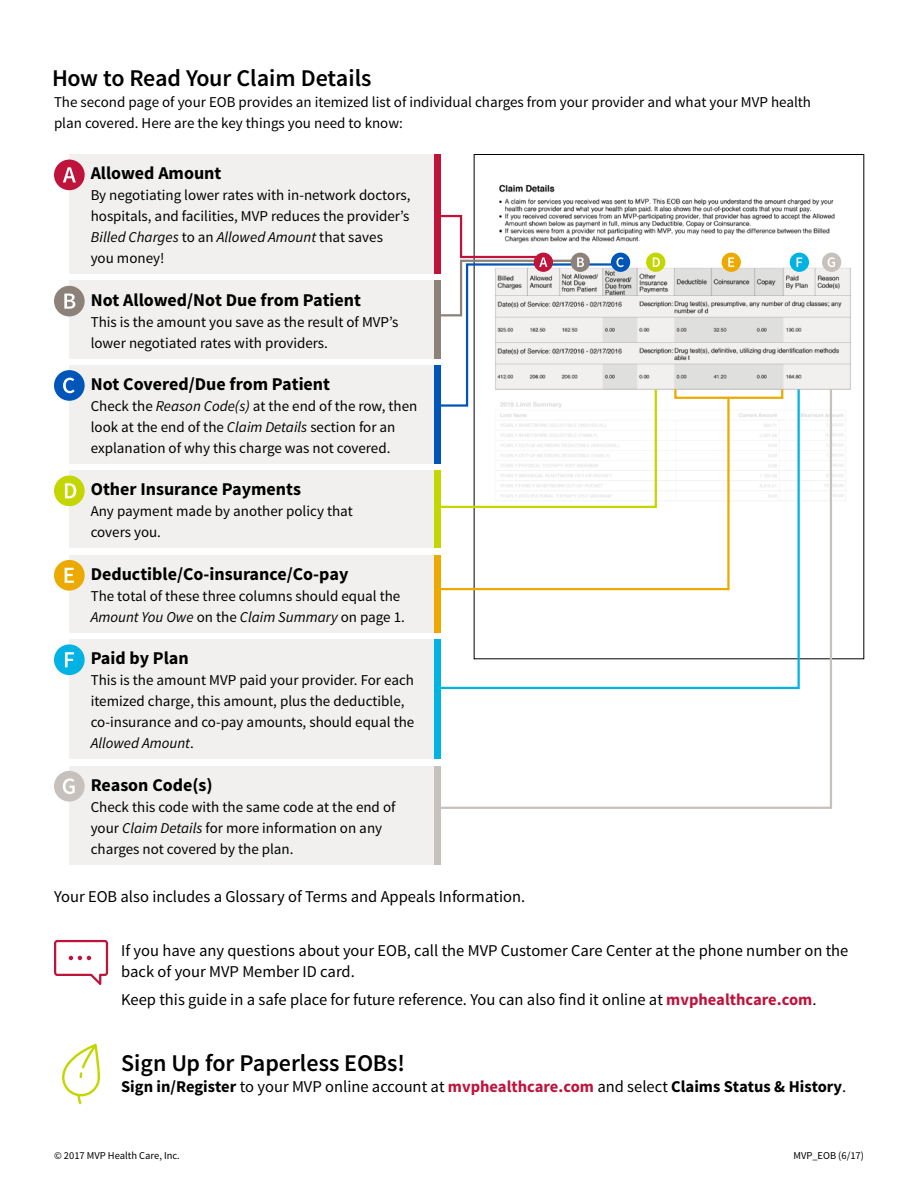
<style>
.page{position:relative;width:918px;height:1188px;background:#fff}
.page>*{position:absolute;margin:0;border:0;box-sizing:border-box;transform-origin:0 0}
.t1{font:600 24px "Source Sans Pro";color:#000}
.t2{font:700 18px "Source Sans Pro";color:#000}
.t3{font:16.5px/21px "Source Sans Pro";color:#000}
.t4{font:700 16.5px "Source Sans Pro";color:#000}
.t5{font:15px/21px "Source Sans Pro";color:#000}
.t6{font:10.5px "Source Sans Pro";color:#000}
.s1{font-style:italic}
.s2{font-weight:700;color:#be143c}
.s3{font-weight:400}
.s4{color:#be143c}
</style>
<div class="page">
<img style="left:499px;top:184px;width:352px;height:206px">
<div style="left:69px;top:639px;width:372px;height:120px;background:#f1f0ef"></div>
<svg style="left:660px;top:269px;width:190px;height:121px"></svg>
<div style="left:646px;top:253px;width:19px;height:19px;background:#c3d600;border-radius:50%"></div>
<div style="left:722px;top:253px;width:19px;height:19px;background:#ecaa00;border-radius:50%"></div>
<svg style="left:728px;top:257px;width:6px;height:10px"></svg>
<div style="left:790px;top:253px;width:19px;height:19px;background:#00b3e3;border-radius:50%"></div>
<svg style="left:797px;top:257px;width:5px;height:10px"></svg>
<div style="left:822px;top:253px;width:19px;height:19px;background:#c6c1bc;border-radius:50%"></div>
<svg style="left:828px;top:257px;width:7px;height:10px"></svg>
<svg style="left:431px;top:214px;width:229px;height:173px"></svg>
<svg style="left:441px;top:387px;width:392px;height:422px"></svg>
<div style="left:69px;top:555px;width:372px;height:78px;background:#f1f0ef"></div>
<div style="left:54px;top:560px;width:31px;height:31px;background:#ecaa00;border-radius:50%"></div>
<svg style="left:65px;top:568px;width:9px;height:15px"></svg>
<div style="left:69px;top:470px;width:372px;height:78px;background:#f1f0ef"></div>
<div style="left:69px;top:365px;width:372px;height:99px;background:#f1f0ef"></div>
<div style="left:69px;top:281px;width:372px;height:78px;background:#f1f0ef"></div>
<div style="left:54px;top:286px;width:31px;height:30px;background:#8d827a;border-radius:50%"></div>
<svg style="left:64px;top:294px;width:11px;height:15px"></svg>
<div style="left:54px;top:370px;width:31px;height:31px;background:#0056b8;border-radius:50%"></div>
<svg style="left:63px;top:378px;width:12px;height:15px"></svg>
<div style="left:54px;top:476px;width:31px;height:30px;background:#c3d600;border-radius:50%"></div>
<svg style="left:65px;top:483px;width:11px;height:15px"></svg>
<div style="left:69px;top:154px;width:372px;height:120px;background:#f1f0ef"></div>
<div style="left:54px;top:160px;width:31px;height:30px;background:#be143c;border-radius:50%"></div>
<svg style="left:63px;top:167px;width:13px;height:15px"></svg>
<svg style="left:62px;top:1044px;width:38px;height:60px"></svg>
<div style="left:434px;top:154px;width:7px;height:120px;background:#be143c"></div>
<div style="left:434px;top:281px;width:7px;height:78px;background:#8d827a"></div>
<div style="left:434px;top:365px;width:7px;height:99px;background:#0056b8"></div>
<div style="left:434px;top:470px;width:7px;height:78px;background:#c3d600"></div>
<div style="left:434px;top:555px;width:7px;height:78px;background:#ecaa00"></div>
<div style="left:434px;top:639px;width:7px;height:120px;background:#00b3e3"></div>
<div style="left:69px;top:766px;width:372px;height:99px;background:#f1f0ef"></div>
<div style="left:54px;top:771px;width:31px;height:31px;background:#c6c1bc;border-radius:50%"></div>
<svg style="left:63px;top:778px;width:12px;height:16px"></svg>
<div style="left:54px;top:644px;width:31px;height:31px;background:#00b3e3;border-radius:50%"></div>
<svg style="left:65px;top:652px;width:9px;height:15px"></svg>
<div style="left:434px;top:766px;width:7px;height:99px;background:#c6c1bc"></div>
<svg style="left:54px;top:940px;width:54px;height:45px"></svg>
<h1 class="t1" style="left:52px;top:62px;width:321px">How to Read Your Claim Details</h1>
<p class="t5" style="left:54px;top:91px;width:759px">The second page of your EOB provides an itemized list of individual charges from your provider and what your MVP health plan covered. Here are the key things you need to know:</p>
<p class="t2" style="left:91px;top:162px;width:132px">Allowed Amount</p>
<p class="t5" style="left:91px;top:185px;width:321px">By negotiating lower rates with in-network doctors, hospitals, and facilities, MVP reduces the provider’s <span class="s1">Billed Charges</span> to an <span class="s1">Allowed Amount</span> that saves<br>you money!</p>
<p class="t2" style="left:91px;top:288px;width:272px">Not Allowed/Not Due from Patient</p>
<p class="t5" style="left:91px;top:311px;width:309px">This is the amount you save as the result of MVP’s lower negotiated rates with providers.</p>
<p class="t2" style="left:91px;top:372px;width:241px">Not Covered/Due from Patient</p>
<p class="t5" style="left:91px;top:396px;width:328px">Check the <span class="s1">Reason Code(s)</span> at the end of the row, then look at the end of the <span class="s1">Claim Details</span> section for an explanation of why this charge was not covered.</p>
<p class="t2" style="left:91px;top:478px;width:212px">Other Insurance Payments</p>
<p class="t5" style="left:91px;top:501px;width:264px">Any payment made by another policy that covers you.</p>
<p class="t2" style="left:91px;top:562px;width:259px">Deductible/Co-insurance/Co-pay</p>
<p class="t5" style="left:91px;top:586px;width:316px">The total of these three columns should equal the<br><span class="s1">Amount You Owe</span> on the <span class="s1">Claim Summary</span> on page 1.</p>
<p class="t2" style="left:91px;top:647px;width:100px">Paid by Plan</p>
<p class="t5" style="left:91px;top:670px;width:325px">This is the amount MVP paid your provider. For each itemized charge, this amount, plus the deductible, co-insurance and co-pay amounts, should equal the <span class="s1">Allowed Amount</span>.</p>
<p class="t2" style="left:91px;top:773px;width:124px">Reason Code(s)</p>
<p class="t5" style="left:91px;top:796px;width:306px">Check this code with the same code at the end of your <span class="s1">Claim Details</span> for more information on any charges not covered by the plan.</p>
<p class="t3" style="left:54px;top:886px;width:473px">Your EOB also includes a Glossary of Terms and Appeals Information.</p>
<p class="t3" style="left:121px;top:940px;width:729px">If you have any questions about your EOB, call the MVP Customer Care Center at the phone number on the back of your MVP Member ID card.</p>
<p class="t3" style="left:121px;top:989px;width:697px">Keep this guide in a safe place for future reference. You can also find it online at <span class="s2">mvphealthcare.com</span>.</p>
<h1 class="t1" style="left:121px;top:1048px;width:285px">Sign Up for Paperless EOBs!</h1>
<p class="t4" style="left:121px;top:1076px;width:727px">Sign in/Register <span class="s3">to your MVP online account at</span> <span class="s4">mvphealthcare.com</span> <span class="s3">and select</span> Claims Status &amp; History<span class="s3">.</span></p>
<p class="t6" style="left:54px;top:1149px;width:127px">© 2017 MVP Health Care, Inc.</p>
<p class="t6" style="left:793px;top:1149px;width:72px">MVP_EOB (6/17)</p>
</div>
